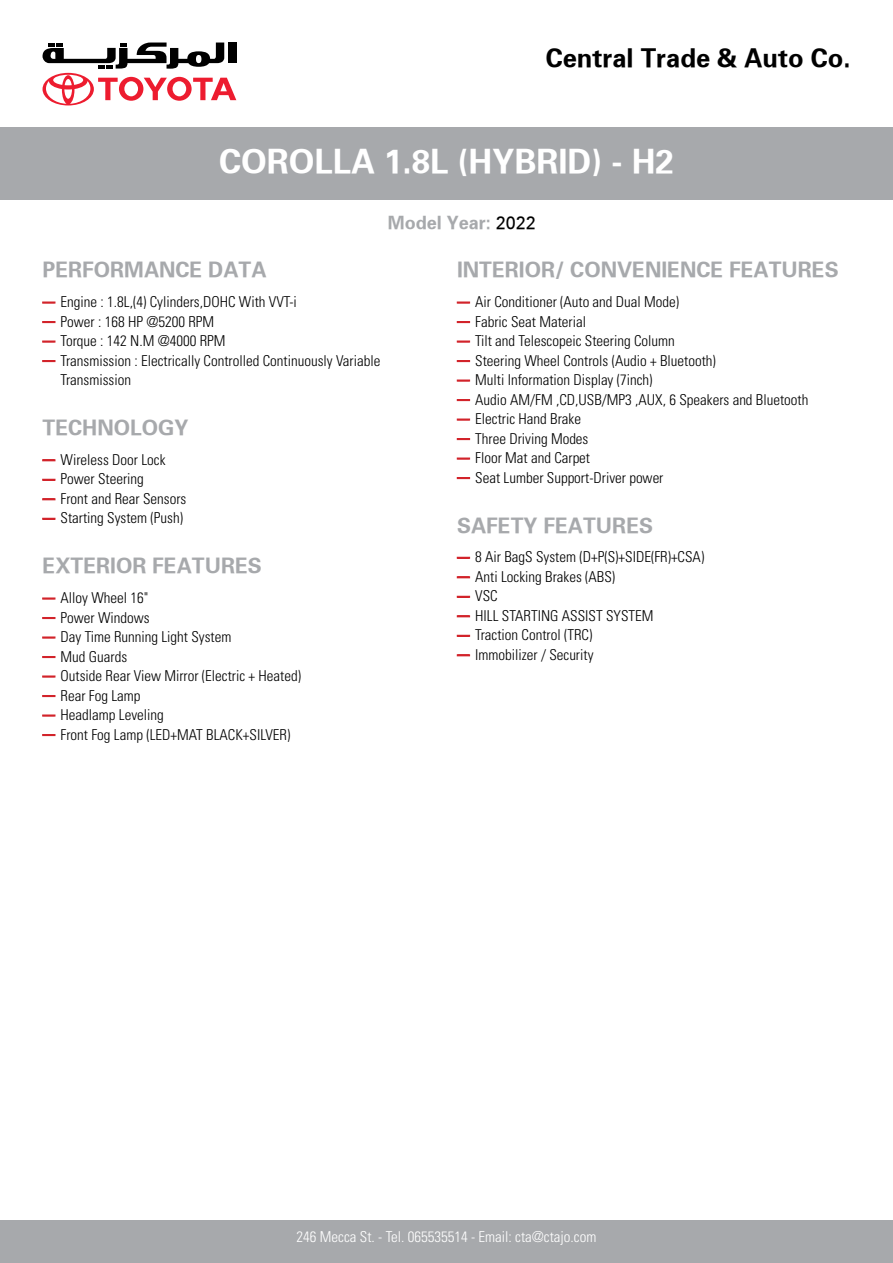
<style>
.page{position:relative;width:893px;height:1263px;background:#fff}
.page>*{position:absolute;margin:0;border:0;box-sizing:border-box;transform-origin:0 0}
.t1{font:700 33px "Univers";color:#fff}
.t2{font:700 25.5px "Univers";color:#000}
.t3{font:700 21px "Univers";color:#a7a9ac}
.t4{font:700 18px "Univers";color:#a7a9ac}
.t5{font:300 condensed 15px/19.5px "Univers";color:#000}
.t6{font:300 condensed 15px "Univers";color:#fff}
.s1{font-weight:400;color:#000}
.s2{color:#d2232a}
</style>
<div class="page">
<div style="left:0;top:127px;width:893px;height:73px;background:#a7a9ac"></div>
<div style="left:0;top:1220px;width:893px;height:43px;background:#a7a9ac"></div>
<svg style="left:43px;top:43px;width:193px;height:62px"></svg>
<h2 class="t2" style="left:546px;top:43px;width:306px">Central Trade &amp; Auto Co.</h2>
<h1 class="t1" style="left:219px;top:141px;width:456px">COROLLA 1.8L (HYBRID) - H2</h1>
<p class="t4" style="left:388px;top:211px;width:150px">Model Year: <span class="s1">2022</span></p>
<h3 class="t3" style="left:43px;top:257px;width:226px">PERFORMANCE DATA</h3>
<h3 class="t3" style="left:457px;top:257px;width:383px">INTERIOR/ CONVENIENCE FEATURES</h3>
<p class="t5" style="left:44px;top:292px;width:255px"><span class="s2">⎯</span> Engine : 1.8L,(4) Cylinders,DOHC With VVT-i</p>
<p class="t5" style="left:44px;top:311px;width:172px"><span class="s2">⎯</span> Power : 168 HP @5200 RPM</p>
<p class="t5" style="left:44px;top:331px;width:183px"><span class="s2">⎯</span> Torque : 142 N.M @4000 RPM</p>
<p class="t5" style="left:44px;top:350px;width:338px"><span class="s2">⎯</span> Transmission : Electrically Controlled Continuously Variable</p>
<p class="t5" style="left:61px;top:370px;width:72px">Transmission</p>
<h3 class="t3" style="left:43px;top:415px;width:147px">TECHNOLOGY</h3>
<p class="t5" style="left:44px;top:450px;width:144px"><span class="s2">⎯</span> Wireless Door Lock<br><span class="s2">⎯</span> Power Steering<br><span class="s2">⎯</span> Front and Rear Sensors <span class="s2">⎯</span> Starting System (Push)</p>
<h3 class="t3" style="left:43px;top:553px;width:221px">EXTERIOR FEATURES</h3>
<p class="t5" style="left:44px;top:588px;width:259px"><span class="s2">⎯</span> Alloy Wheel 16"<br><span class="s2">⎯</span> Power Windows<br><span class="s2">⎯</span> Day Time Running Light System<br><span class="s2">⎯</span> Mud Guards<br><span class="s2">⎯</span> Outside Rear View Mirror (Electric + Heated) <span class="s2">⎯</span> Rear Fog Lamp<br><span class="s2">⎯</span> Headlamp Leveling<br><span class="s2">⎯</span> Front Fog Lamp (LED+MAT BLACK+SILVER)</p>
<p class="t5" style="left:458px;top:292px;width:352px"><span class="s2">⎯</span> Air Conditioner (Auto and Dual Mode)<br><span class="s2">⎯</span> Fabric Seat Material<br><span class="s2">⎯</span> Tilt and Telescopeic Steering Column<br><span class="s2">⎯</span> Steering Wheel Controls (Audio + Bluetooth)<br><span class="s2">⎯</span> Multi Information Display (7inch)<br><span class="s2">⎯</span> Audio AM/FM ,CD,USB/MP3 ,AUX, 6 Speakers and Bluetooth <span class="s2">⎯</span> Electric Hand Brake<br><span class="s2">⎯</span> Three Driving Modes<br><span class="s2">⎯</span> Floor Mat and Carpet<br><span class="s2">⎯</span> Seat Lumber Support-Driver power</p>
<h3 class="t3" style="left:457px;top:513px;width:198px">SAFETY FEATURES</h3>
<p class="t5" style="left:458px;top:547px;width:248px"><span class="s2">⎯</span> 8 Air BagS System (D+P(S)+SIDE(FR)+CSA) <span class="s2">⎯</span> Anti Locking Brakes (ABS)<br><span class="s2">⎯</span> VSC<br><span class="s2">⎯</span> HILL STARTING ASSIST SYSTEM<br><span class="s2">⎯</span> Traction Control (TRC)<br><span class="s2">⎯</span> Immobilizer / Security</p>
<p class="t6" style="left:297px;top:1227px;width:301px">246 Mecca St. - Tel. 065535514 - Email: cta@ctajo.com</p>
</div>
